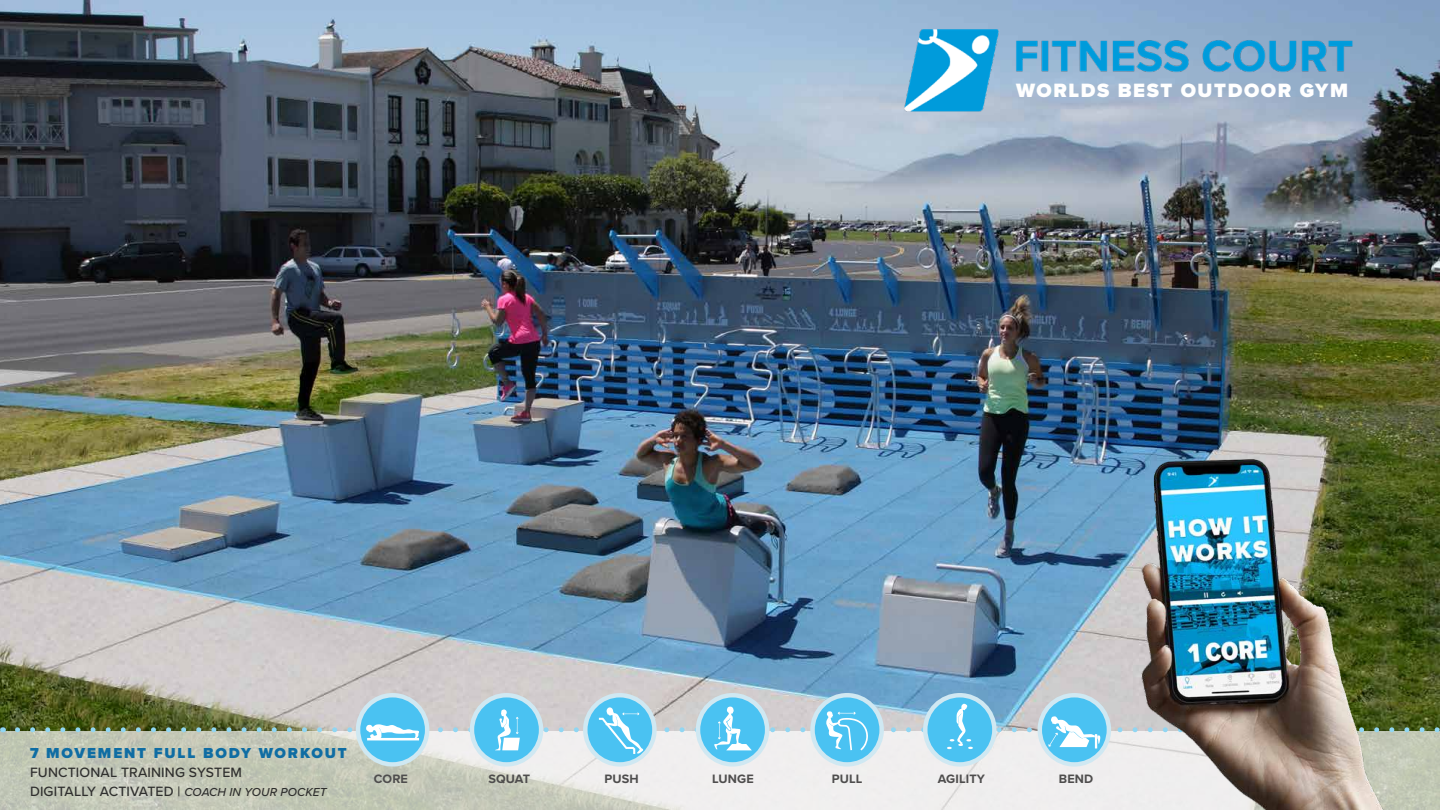
<style>
.page{position:relative;width:1440px;height:810px;background:#fff}
.page>*{position:absolute;margin:0;border:0;box-sizing:border-box;transform-origin:0 0}
.t1{font:900 20px "Proxima Nova";letter-spacing:.08em;color:#fff}
.t2{font:900 15px "Proxima Nova";letter-spacing:.125em;color:#0f6da3}
.t3{font:500 14px/19px "Proxima Nova";letter-spacing:.01em;color:#2f2f2e}
.t4{font:700 12.6px "Proxima Nova";letter-spacing:.01em;color:#4e4d4d}
.s1{font-style:italic;font-size:12px}
</style>
<div class="page">
<img style="left:0;top:0;width:1440px;height:731px">
<svg style="left:0;top:731px;width:1440px;height:79px"></svg>
<div style="left:583px;top:693px;width:74px;height:74px;background:#cfe8f2;border-radius:50%"></div>
<svg style="left:356px;top:693px;width:73px;height:74px"></svg>
<div style="left:360px;top:697px;width:65px;height:65px;background:#4ac2f2;border-radius:50%"></div>
<div style="left:470px;top:693px;width:73px;height:74px;background:#cfe8f2;border-radius:50%"></div>
<div style="left:474px;top:697px;width:65px;height:65px;background:#4ac2f2;border-radius:50%"></div>
<div style="left:588px;top:697px;width:64px;height:65px;background:#4ac2f2;border-radius:50%"></div>
<div style="left:696px;top:693px;width:73px;height:74px;background:#cfe8f2;border-radius:50%"></div>
<div style="left:700px;top:697px;width:65px;height:65px;background:#4ac2f2;border-radius:50%"></div>
<svg style="left:810px;top:693px;width:74px;height:74px"></svg>
<div style="left:815px;top:697px;width:64px;height:65px;background:#4ac2f2;border-radius:50%"></div>
<svg style="left:923px;top:693px;width:74px;height:74px"></svg>
<div style="left:927px;top:697px;width:65px;height:65px;background:#4ac2f2;border-radius:50%"></div>
<div style="left:1038px;top:693px;width:73px;height:74px;background:#cfe8f2;border-radius:50%"></div>
<div style="left:1042px;top:697px;width:65px;height:65px;background:#4ac2f2;border-radius:50%"></div>
<svg style="left:18px;top:704px;width:1422px;height:50px"></svg>
<img style="left:1128px;top:332px;width:269px;height:478px">
<img style="left:1010px;top:0;width:357px;height:108px">
<img style="left:886px;top:23px;width:128px;height:100px">
<h1 class="t1" style="left:1016px;top:75px;width:333px">WORLDS BEST OUTDOOR GYM</h1>
<p class="t2" style="left:30px;top:742px;width:318px">7 MOVEMENT FULL BODY WORKOUT</p>
<p class="t3" style="left:30px;top:763px;width:298px">FUNCTIONAL TRAINING SYSTEM<br>DIGITALLY ACTIVATED | <span class="s1">COACH IN YOUR POCKET</span></p>
<p class="t4" style="left:374px;top:769px;width:36px">CORE</p>
<p class="t4" style="left:488px;top:769px;width:43px">SQUAT</p>
<p class="t4" style="left:604px;top:769px;width:36px">PUSH</p>
<p class="t4" style="left:712px;top:769px;width:43px">LUNGE</p>
<p class="t4" style="left:832px;top:769px;width:32px">PULL</p>
<p class="t4" style="left:938px;top:769px;width:49px">AGILITY</p>
<p class="t4" style="left:1059px;top:769px;width:36px">BEND</p>
</div>
